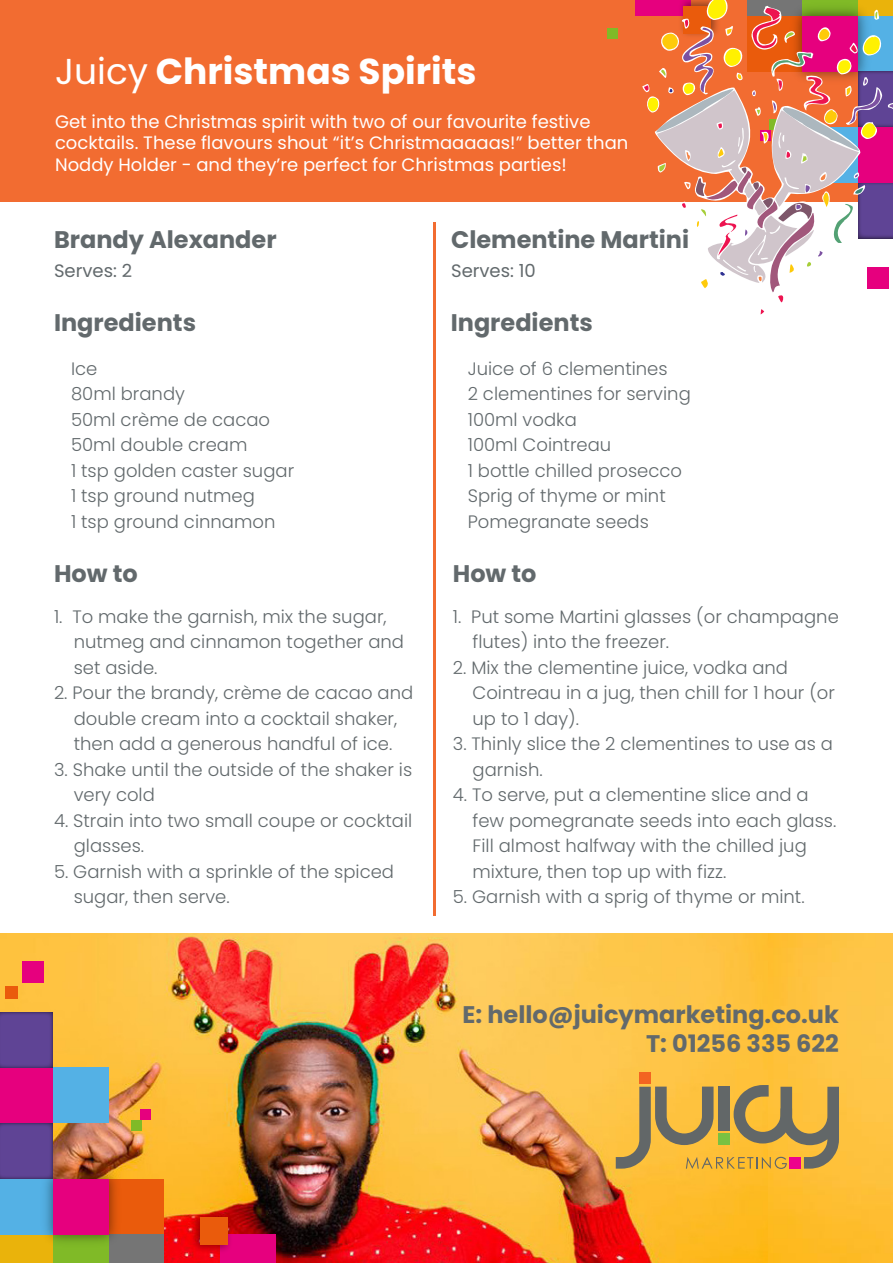
<style>
.page{position:relative;width:893px;height:1263px;background:#fff}
.page>*{position:absolute;margin:0;border:0;box-sizing:border-box;transform-origin:0 0}
.t1{font:700 36px "Poppins";color:#fff}
.t2{font:700 24px "Poppins";color:#62696c}
.t3{font:300 18px "Poppins";color:#62696c}
.t4{font:18px/21.6px "Poppins";color:#fff}
.t5{font:18px "Poppins";color:#62696c}
.s1{font-weight:400}
</style>
<div class="page">
<img style="left:0;top:933px;width:893px;height:330px">
<div style="left:0;top:0;width:893px;height:202px;background:#f26c31"></div>
<div style="left:639px;top:1072px;width:12px;height:12px;background:#f36421"></div>
<svg style="left:616px;top:1085px;width:223px;height:84px;background:#c49e4b"></svg>
<div style="left:22px;top:961px;width:22px;height:22px;background:#e6007e"></div>
<div style="left:6px;top:986px;width:12px;height:12px;background:#ea5b0c"></div>
<div style="left:109px;top:1179px;width:55px;height:55px;background:#ea5b0c"></div>
<div style="left:0;top:1234px;width:53px;height:29px;background:#eab30b"></div>
<div style="left:109px;top:1234px;width:55px;height:29px;background:#757575"></div>
<div style="left:140px;top:1109px;width:11px;height:11px;background:#e6007e"></div>
<div style="left:0;top:1179px;width:53px;height:55px;background:#54b1e5"></div>
<div style="left:53px;top:1234px;width:56px;height:29px;background:#80ba27"></div>
<div style="left:220px;top:1234px;width:56px;height:29px;background:#e6007e"></div>
<img style="left:36px;top:1162px;width:89px;height:80px">
<div style="left:53px;top:1179px;width:56px;height:55px;background:#e6007e"></div>
<div style="left:0;top:1067px;width:53px;height:56px;background:#e6007e"></div>
<img style="left:187px;top:1209px;width:48px;height:48px">
<div style="left:200px;top:1217px;width:28px;height:27px;background:#ea5b0c"></div>
<svg style="left:0;top:1123px;width:53px;height:56px;background:#5c4291"></svg>
<div style="left:53px;top:1067px;width:56px;height:56px;background:#54b1e5"></div>
<div style="left:131px;top:1120px;width:11px;height:11px;background:#80ba27"></div>
<div style="left:0;top:1012px;width:53px;height:55px;background:#5f4495"></div>
<div style="left:635px;top:0;width:56px;height:16px;background:#e6007e"></div>
<div style="left:607px;top:28px;width:11px;height:11px;background:#80ba27"></div>
<svg style="left:642px;top:0;width:251px;height:315px"></svg>
<hr style="left:433px;top:222px;width:2px;height:693px;background:#f26c31">
<p class="t1" style="left:55px;top:51px;width:423px"><span class="s1">Juicy</span> Christmas Spirits</p>
<p class="t4" style="left:55px;top:111px;width:575px">Get into the Christmas spirit with two of our favourite festive cocktails. These flavours shout “it’s Christmaaaaas!” better than<br>Noddy Holder - and they’re perfect for Christmas parties!</p>
<p class="t2" style="left:54px;top:226px;width:224px">Brandy Alexander</p>
<p class="t5" style="left:54px;top:260px;width:80px">Serves: 2</p>
<p class="t2" style="left:54px;top:309px;width:144px">Ingredients</p>
<p class="t3" style="left:71px;top:358px;width:28px">Ice</p>
<p class="t3" style="left:71px;top:384px;width:115px">80ml brandy</p>
<p class="t3" style="left:71px;top:409px;width:201px">50ml crème de cacao</p>
<p class="t3" style="left:71px;top:435px;width:178px">50ml double cream</p>
<p class="t3" style="left:71px;top:460px;width:225px">1 tsp golden caster sugar</p>
<p class="t3" style="left:71px;top:486px;width:185px">1 tsp ground nutmeg</p>
<p class="t3" style="left:71px;top:511px;width:206px">1 tsp ground cinnamon</p>
<p class="t2" style="left:54px;top:560px;width:85px">How to</p>
<p class="t3" style="left:54px;top:606px;width:334px">1. To make the garnish, mix the sugar,</p>
<p class="t3" style="left:74px;top:631px;width:332px">nutmeg and cinnamon together and</p>
<p class="t3" style="left:74px;top:657px;width:85px">set aside.</p>
<p class="t3" style="left:54px;top:682px;width:361px">2. Pour the brandy, crème de cacao and</p>
<p class="t3" style="left:74px;top:708px;width:325px">double cream into a cocktail shaker,</p>
<p class="t3" style="left:74px;top:733px;width:320px">then add a generous handful of ice.</p>
<p class="t3" style="left:54px;top:759px;width:360px">3. Shake until the outside of the shaker is</p>
<p class="t3" style="left:74px;top:784px;width:83px">very cold</p>
<p class="t3" style="left:54px;top:810px;width:360px">4. Strain into two small coupe or cocktail</p>
<p class="t3" style="left:74px;top:835px;width:72px">glasses.</p>
<p class="t3" style="left:54px;top:861px;width:342px">5. Garnish with a sprinkle of the spiced</p>
<p class="t3" style="left:74px;top:886px;width:157px">sugar, then serve.</p>
<p class="t2" style="left:451px;top:226px;width:240px">Clementine Martini</p>
<p class="t5" style="left:451px;top:260px;width:86px">Serves: 10</p>
<p class="t2" style="left:451px;top:309px;width:144px">Ingredients</p>
<p class="t3" style="left:468px;top:358px;width:201px">Juice of 6 clementines</p>
<p class="t3" style="left:468px;top:384px;width:225px">2 clementines for serving</p>
<p class="t3" style="left:468px;top:409px;width:111px">100ml vodka</p>
<p class="t3" style="left:468px;top:435px;width:145px">100ml Cointreau</p>
<p class="t3" style="left:468px;top:460px;width:216px">1 bottle chilled prosecco</p>
<p class="t3" style="left:468px;top:486px;width:199px">Sprig of thyme or mint</p>
<p class="t3" style="left:468px;top:511px;width:183px">Pomegranate seeds</p>
<p class="t2" style="left:453px;top:560px;width:85px">How to</p>
<p class="t3" style="left:453px;top:606px;width:388px">1. Put some Martini glasses (or champagne</p>
<p class="t3" style="left:473px;top:631px;width:198px">flutes) into the freezer.</p>
<p class="t3" style="left:453px;top:657px;width:337px">2. Mix the clementine juice, vodka and</p>
<p class="t3" style="left:473px;top:682px;width:364px">Cointreau in a jug, then chill for 1 hour (or</p>
<p class="t3" style="left:473px;top:708px;width:108px">up to 1 day).</p>
<p class="t3" style="left:453px;top:733px;width:382px">3. Thinly slice the 2 clementines to use as a</p>
<p class="t3" style="left:473px;top:759px;width:72px">garnish.</p>
<p class="t3" style="left:453px;top:784px;width:357px">4. To serve, put a clementine slice and a</p>
<p class="t3" style="left:473px;top:810px;width:365px">few pomegranate seeds into each glass.</p>
<p class="t3" style="left:473px;top:835px;width:336px">Fill almost halfway with the chilled jug</p>
<p class="t3" style="left:473px;top:861px;width:255px">mixture, then top up with fizz.</p>
<p class="t3" style="left:453px;top:886px;width:353px">5. Garnish with a sprig of thyme or mint.</p>
<p class="t2" style="left:462px;top:1001px;width:378px">E: hello@juicymarketing.co.uk</p>
<p class="t2" style="left:646px;top:1030px;width:194px">T: 01256 335 622</p>
</div>
